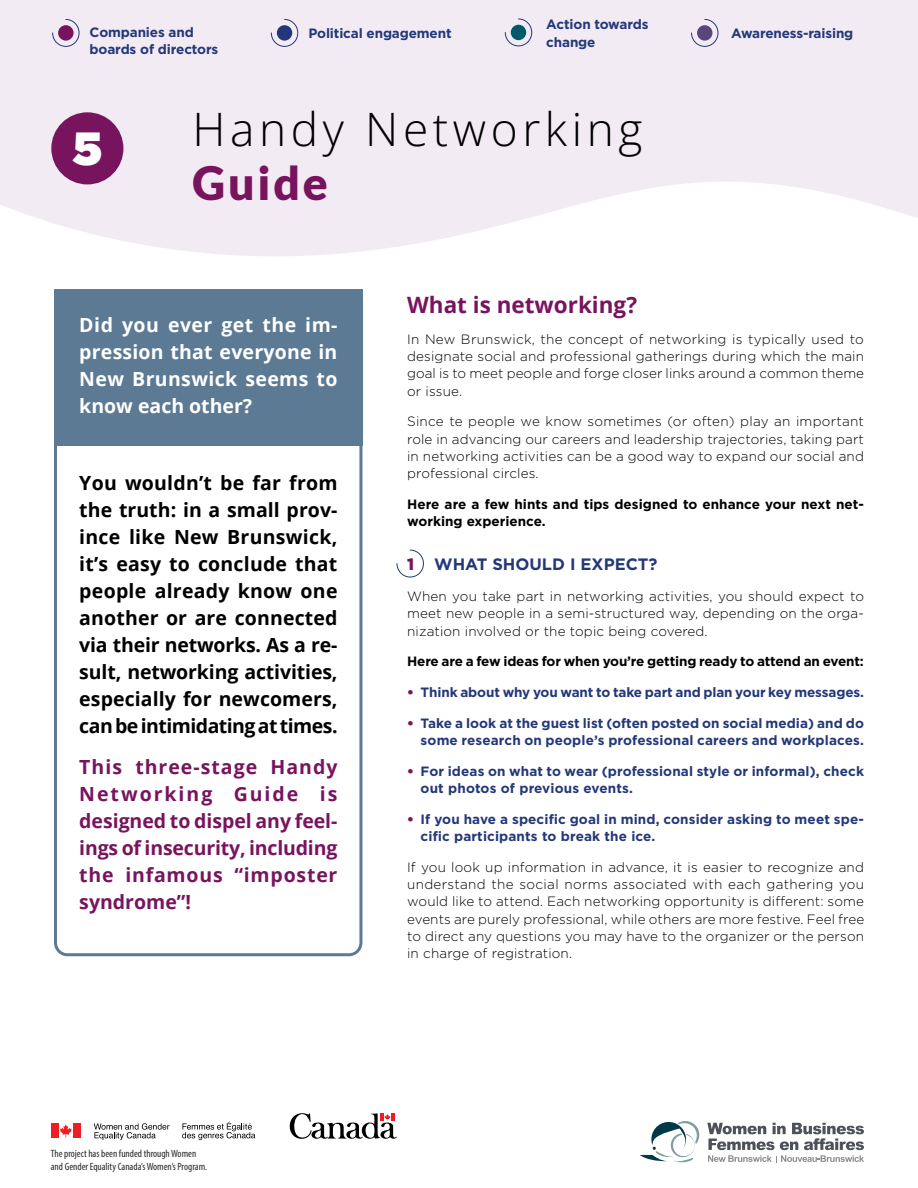
<style>
.page{position:relative;width:918px;height:1188px;background:#fff}
.page>*{position:absolute;margin:0;border:0;box-sizing:border-box;transform-origin:0 0}
.t1{font:900 46.5px "Gotham";color:#fff}
.t2{font:46.05px "Open Sans";letter-spacing:.1em;color:#000}
.t3{font:900 46.05px "Lato";letter-spacing:.06em;color:#78145e}
.t4{font:700 22.5px "Open Sans";color:#78145e}
.t5{font:700 19.5px/27px "Open Sans";letter-spacing:-.005em;color:#000;text-align:justify}
.t6{font:700 19.5px/27px "Open Sans";color:#78145e;text-align:justify}
.t7{font:700 19.5px/27px "Open Sans";letter-spacing:.01em;color:#fff;text-align:justify}
.t8{font:700 16.5px "Gotham";color:#243878}
.t9{font:300 13.5px/17.2px "Gotham";letter-spacing:.01em;color:#000;text-align:justify}
.t10{font:700 13.5px/17.2px "Gotham";color:#243878}
.t11{font:700 13.5px/17.2px "Gotham";letter-spacing:-.01em;color:#000}
.t12{font:condensed 10.5px/12.6px "Myriad Pro";color:#292929}
.s1{font-weight:900;color:#78145e}
</style>
<div class="page">
<svg style="left:0;top:0;width:918px;height:317px;fill:#f2ebf4"></svg>
<div style="left:51px;top:112px;width:72px;height:72px;background:#78145e;border-radius:50%"></div>
<div style="left:54px;top:290px;width:308px;height:666px;border:3px solid #5c7a94;border-radius:12px"></div>
<div style="left:54px;top:290px;width:308px;height:156px;background:#5c7a94"></div>
<svg style="left:397px;top:550px;width:27px;height:28px"></svg>
<svg style="left:52px;top:19px;width:28px;height:28px"></svg>
<div style="left:58px;top:25px;width:16px;height:16px;background:#78145e;border-radius:50%"></div>
<svg style="left:271px;top:19px;width:27px;height:28px"></svg>
<div style="left:277px;top:25px;width:15px;height:16px;background:#243878;border-radius:50%"></div>
<svg style="left:691px;top:19px;width:27px;height:28px"></svg>
<div style="left:697px;top:25px;width:15px;height:16px;background:#57477a;border-radius:50%"></div>
<svg style="left:505px;top:18px;width:27px;height:28px"></svg>
<div style="left:511px;top:25px;width:15px;height:15px;background:#005969;border-radius:50%"></div>
<svg style="left:707px;top:1123px;width:157px;height:39px"></svg>
<svg style="left:640px;top:1121px;width:60px;height:42px"></svg>
<div style="left:73px;top:1123px;width:8px;height:15px;background:#ed1d23"></div>
<div style="left:51px;top:1123px;width:7px;height:15px;background:#ed1d23"></div>
<svg style="left:60px;top:1124px;width:12px;height:13px"></svg>
<svg style="left:182px;top:1122px;width:73px;height:18px"></svg>
<svg style="left:94px;top:1123px;width:76px;height:17px"></svg>
<svg style="left:289px;top:1113px;width:108px;height:26px"></svg>
<p class="t10" style="left:546px;top:16px;width:104px">Action towards change</p>
<p class="t10" style="left:90px;top:24px;width:130px">Companies and boards of directors</p>
<p class="t10" style="left:308px;top:25px;width:145px">Political engagement</p>
<p class="t10" style="left:731px;top:25px;width:124px">Awareness-raising</p>
<h1 class="t1" style="left:73px;top:116px;width:31px">5</h1>
<h2 class="t2" style="left:192px;top:98px;width:452px">Handy Networking</h2>
<h2 class="t3" style="left:192px;top:156px;width:137px">Guide</h2>
<h3 class="t7" style="left:79px;top:311px;width:260px">Did you ever get the im&shy;pression that everyone in New Brunswick seems to know each other?</h3>
<p class="t5" style="left:79px;top:469px;width:260px">You wouldn’t be far from the truth: in a small prov&shy;ince like New Brunswick, it’s easy to conclude that people already know one another or are connected via their networks. As a re&shy;sult, networking activities, especially for newcomers, can be intimidating at times.</p>
<h3 class="t6" style="left:79px;top:753px;width:260px">This three-stage Handy Networking Guide is designed to dispel any feel&shy;ings of insecurity, including the infamous “imposter syndrome”!</h3>
<h3 class="t4" style="left:407px;top:289px;width:231px">What is networking?</h3>
<p class="t9" style="left:407px;top:330px;width:459px">In New Brunswick, the concept of networking is typically used to designate social and professional gatherings during which the main goal is to meet people and forge closer links around a common theme or issue.</p>
<p class="t9" style="left:407px;top:413px;width:458px">Since te people we know sometimes (or often) play an important role in advancing our careers and leadership trajectories, taking part in networking activities can be a good way to expand our social and professional circles.</p>
<p class="t11" style="left:407px;top:495px;width:458px">Here are a few hints and tips designed to enhance your next net&shy;working experience.</p>
<p class="t8" style="left:407px;top:554px;width:252px"><span class="s1">1</span> WHAT SHOULD I EXPECT?</p>
<p class="t9" style="left:407px;top:587px;width:458px">When you take part in networking activities, you should expect to meet new people in a semi-structured way, depending on the orga&shy;nization involved or the topic being covered.</p>
<p class="t11" style="left:407px;top:653px;width:458px">Here are a few ideas for when you’re getting ready to attend an event:</p>
<p class="t10" style="left:407px;top:684px;width:458px"><span class="s1">•</span> Think about why you want to take part and plan your key messages.</p>
<p class="t10" style="left:407px;top:714px;width:458px;text-align:right"><span class="s1">•</span> Take a look at the guest list (often posted on social media) and do some research on people’s professional careers and workplaces.</p>
<p class="t10" style="left:421px;top:762px;width:445px;text-indent:-14px"><span class="s1">•</span> For ideas on what to wear (professional style or informal), check out photos of previous events.</p>
<p class="t10" style="left:421px;top:810px;width:445px;text-indent:-14px"><span class="s1">•</span> If you have a specific goal in mind, consider asking to meet spe&shy;cific participants to break the ice.</p>
<p class="t9" style="left:407px;top:858px;width:459px">If you look up information in advance, it is easier to recognize and understand the social norms associated with each gathering you would like to attend. Each networking opportunity is different: some events are purely professional, while others are more festive. Feel free to direct any questions you may have to the organizer or the person in charge of registration.</p>
<p class="t12" style="left:51px;top:1147px;width:158px">The project has been funded through Women and Gender Equality Canada’s Women’s Program.</p>
</div>
